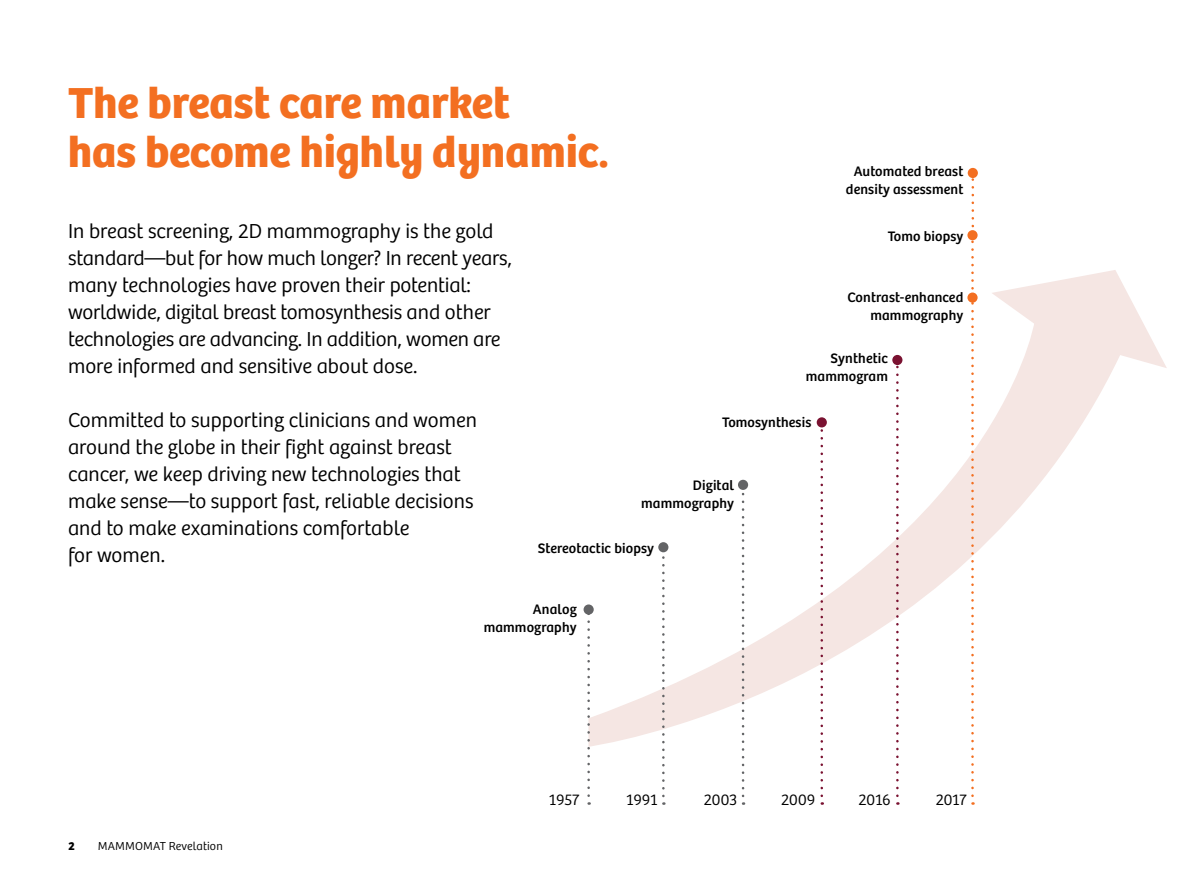
<style>
.page{position:relative;width:1191px;height:893px;background:#fff}
.page>*{position:absolute;margin:0;border:0;box-sizing:border-box;transform-origin:0 0}
.t1{font:45px/49.5px "Bree SH Headline Regular";color:#f36f21}
.t2{font:21px/27px "Bree SH Text Light";color:#000}
.t3{font:16.05px "Bree SH Text Light";color:#000}
.t4{font:14.25px/18px "Bree SH Text Regular";letter-spacing:.01em;color:#000;text-align:right}
.t5{font:12px "Bree SH Text Light";letter-spacing:.01em;color:#000}
.t6{font:12px "Bree SH Text Bold";color:#000}
</style>
<div class="page">
<svg style="left:590px;top:270px;width:577px;height:477px"></svg>
<svg style="left:587px;top:620px;width:3px;height:176px"></svg>
<div style="left:583px;top:604px;width:11px;height:11px;background:#636466;border-radius:50%"></div>
<svg style="left:662px;top:552px;width:2px;height:244px"></svg>
<div style="left:658px;top:542px;width:10px;height:10px;background:#636466;border-radius:50%"></div>
<svg style="left:742px;top:490px;width:2px;height:306px"></svg>
<div style="left:738px;top:480px;width:10px;height:10px;background:#636466;border-radius:50%"></div>
<svg style="left:820px;top:427px;width:3px;height:369px"></svg>
<div style="left:816px;top:417px;width:11px;height:10px;background:#7a1231;border-radius:50%"></div>
<svg style="left:896px;top:365px;width:2px;height:431px"></svg>
<div style="left:892px;top:355px;width:10px;height:10px;background:#7a1231;border-radius:50%"></div>
<div style="left:967px;top:293px;width:10px;height:10px;background:#f36f21;border-radius:50%"></div>
<svg style="left:971px;top:302px;width:2px;height:494px"></svg>
<div style="left:967px;top:230px;width:10px;height:10px;background:#f36f21;border-radius:50%"></div>
<svg style="left:971px;top:240px;width:2px;height:48px"></svg>
<svg style="left:971px;top:178px;width:3px;height:48px"></svg>
<div style="left:967px;top:168px;width:11px;height:10px;background:#f36f21;border-radius:50%"></div>
<h1 class="t1" style="left:68px;top:79px;width:542px">The breast care market<br>has become highly dynamic.</h1>
<p class="t4" style="left:846px;top:163px;width:119px;text-align:center">Automated breast density assessment</p>
<p class="t2" style="left:68px;top:218px;width:445px">In breast screening, 2D mammography is the gold standard—but for how much longer? In recent years, many technologies have proven their potential: worldwide, digital breast tomosynthesis and other technologies are advancing. In addition, women are more informed and sensitive about dose.</p>
<p class="t2" style="left:68px;top:407px;width:410px">Committed to supporting clinicians and women around the globe in their fight against breast cancer, we keep driving new technologies that make sense—to support fast, reliable decisions and to make examinations comfortable<br>for women.</p>
<p class="t4" style="left:887px;top:227px;width:77px">Tomo biopsy</p>
<p class="t4" style="left:847px;top:288px;width:117px">Contrast-enhanced mammography</p>
<p class="t4" style="left:805px;top:349px;width:84px">Synthetic mammogram</p>
<p class="t4" style="left:722px;top:414px;width:91px">Tomosynthesis</p>
<p class="t4" style="left:641px;top:476px;width:94px">Digital mammography</p>
<p class="t4" style="left:538px;top:539px;width:118px">Stereotactic biopsy</p>
<p class="t6" style="left:68px;top:838px;width:8px">2</p>
<p class="t5" style="left:98px;top:838px;width:126px">MAMMOMAT Revelation</p>
<p class="t4" style="left:484px;top:600px;width:94px">Analog mammography</p>
<p class="t3" style="left:549px;top:790px;width:32px">1957</p>
<p class="t3" style="left:626px;top:790px;width:32px">1991</p>
<p class="t3" style="left:704px;top:790px;width:35px">2003</p>
<p class="t3" style="left:781px;top:790px;width:36px">2009</p>
<p class="t3" style="left:858px;top:790px;width:34px">2016</p>
<p class="t3" style="left:935px;top:790px;width:32px">2017</p>
</div>
